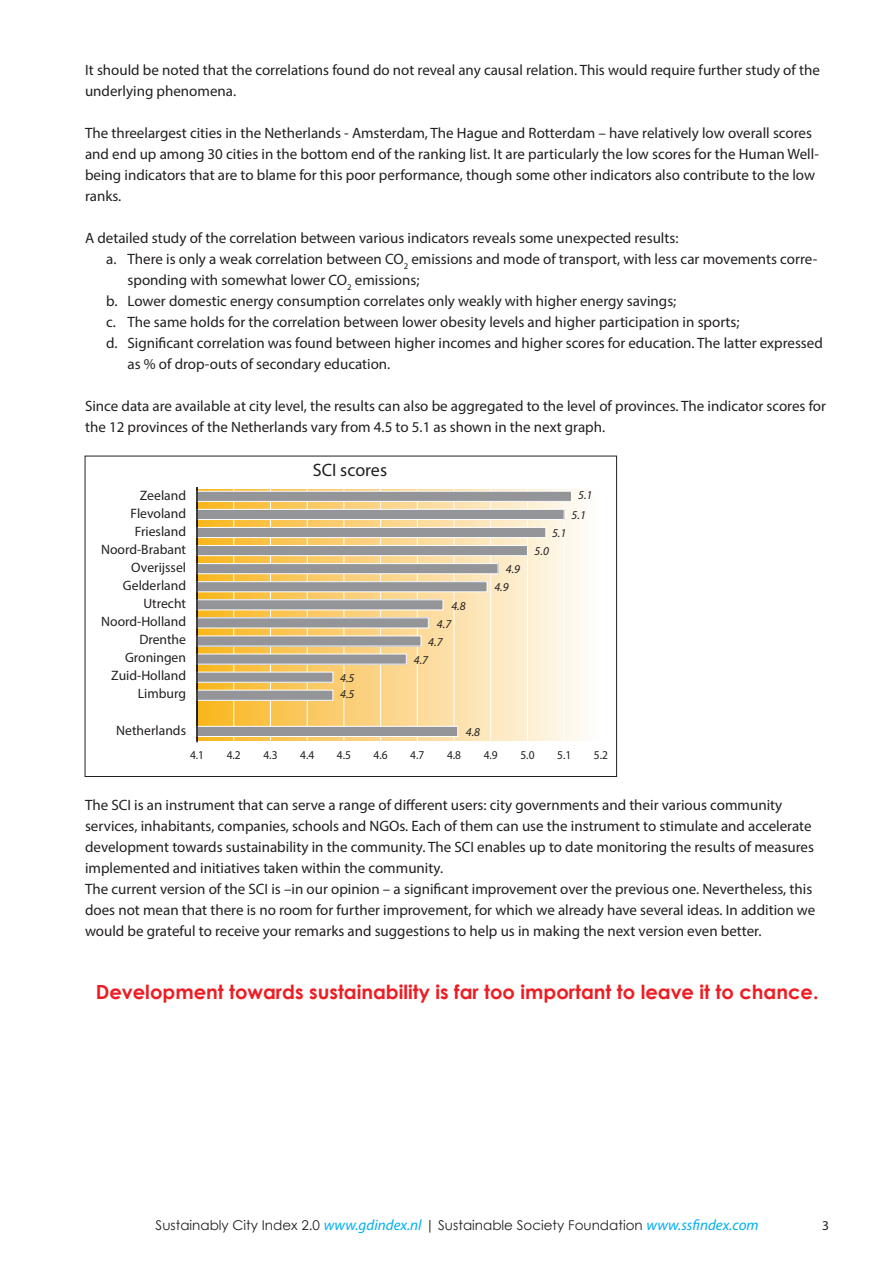
<style>
.page{position:relative;width:893px;height:1263px;background:#fff}
.page>*{position:absolute;margin:0;border:0;box-sizing:border-box;transform-origin:0 0}
.t1{font:700 19.5px "Century Gothic";color:#ee1d23}
.t2{font:18px "Myriad Pro";color:#231f20}
.t3{font:15px/21px "Myriad Pro";color:#231f20}
.t4{font:13.65px/18px "Myriad Pro";color:#231f20;text-align:right}
.t5{font:13.5px "Century Gothic";color:#231f20}
.t6{font:13.5px "Myriad Pro";color:#231f20}
.t7{font:italic 12px/20.1px "Myriad Pro";color:#231f20}
.t8{font:12px "Myriad Pro";color:#231f20;scale:.95 1}
.s1{font-family:"Myriad Pro";font-style:italic;font-size:15px;color:#00aeef}
</style>
<div class="page">
<svg style="left:198px;top:489px;width:386px;height:251px;background:#fbdd9e"></svg>
<hr style="left:233px;top:487px;width:1px;height:253px;background:#fff">
<hr style="left:270px;top:487px;width:1px;height:253px;background:#fff">
<hr style="left:307px;top:487px;width:1px;height:253px;background:#fff">
<hr style="left:344px;top:487px;width:1px;height:253px;background:#fff">
<hr style="left:380px;top:487px;width:1px;height:253px;background:#fff">
<hr style="left:417px;top:487px;width:1px;height:253px;background:#fff">
<hr style="left:454px;top:487px;width:1px;height:253px;background:#fff">
<hr style="left:490px;top:487px;width:1px;height:253px;background:#fff">
<hr style="left:527px;top:487px;width:1px;height:253px;background:#fff">
<hr style="left:564px;top:487px;width:1px;height:253px;background:#fff">
<div style="left:197px;top:491px;width:374px;height:10px;background:#939598"></div>
<div style="left:197px;top:491px;width:375px;height:11px;border:1px solid #fff"></div>
<div style="left:197px;top:509px;width:367px;height:10px;background:#939598"></div>
<div style="left:197px;top:509px;width:367px;height:11px;border:1px solid #fff"></div>
<div style="left:197px;top:527px;width:349px;height:10px;background:#939598"></div>
<div style="left:197px;top:527px;width:349px;height:11px;border:1px solid #fff"></div>
<div style="left:197px;top:545px;width:330px;height:11px;background:#939598"></div>
<div style="left:197px;top:545px;width:331px;height:11px;border:1px solid #fff"></div>
<div style="left:197px;top:564px;width:301px;height:10px;background:#939598"></div>
<div style="left:197px;top:563px;width:301px;height:11px;border:1px solid #fff"></div>
<div style="left:197px;top:582px;width:290px;height:10px;background:#939598"></div>
<div style="left:197px;top:581px;width:290px;height:11px;border:1px solid #fff"></div>
<div style="left:197px;top:600px;width:246px;height:10px;background:#939598"></div>
<div style="left:197px;top:599px;width:246px;height:11px;border:1px solid #fff"></div>
<div style="left:197px;top:618px;width:231px;height:10px;background:#939598"></div>
<div style="left:197px;top:617px;width:232px;height:11px;border:1px solid #fff"></div>
<div style="left:197px;top:636px;width:224px;height:10px;background:#939598"></div>
<div style="left:197px;top:654px;width:209px;height:10px;background:#939598"></div>
<div style="left:197px;top:654px;width:210px;height:10px;border:1px solid #fff"></div>
<div style="left:197px;top:672px;width:136px;height:10px;background:#939598"></div>
<div style="left:197px;top:672px;width:136px;height:11px;border:1px solid #fff"></div>
<div style="left:197px;top:690px;width:136px;height:10px;background:#939598"></div>
<div style="left:197px;top:690px;width:136px;height:11px;border:1px solid #fff"></div>
<div style="left:197px;top:726px;width:261px;height:10px;background:#939598"></div>
<div style="left:197px;top:726px;width:261px;height:11px;border:1px solid #fff"></div>
<hr style="left:196px;top:487px;width:2px;height:255px;background:#231f20">
<p class="t3" style="left:85px;top:59px;width:736px">It should be noted that the correlations found do not reveal any causal relation. This would require further study of the underlying phenomena.</p>
<p class="t3" style="left:85px;top:122px;width:735px">The threelargest cities in the Netherlands - Amsterdam, The Hague and Rotterdam – have relatively low overall scores and end up among 30 cities in the bottom end of the ranking list. It are particularly the low scores for the Human Well&shy;being indicators that are to blame for this poor performance, though some other indicators also contribute to the low ranks.</p>
<p class="t3" style="left:85px;top:227px;width:595px">A detailed study of the correlation between various indicators reveals some unexpected results:</p>
<p class="t3" style="left:128px;top:248px;width:691px;text-indent:-21px">a. There is only a weak correlation between CO<sub>2</sub> emissions and mode of transport, with less car movements corre&shy;sponding with somewhat lower CO<sub>2</sub> emissions;</p>
<p class="t3" style="left:106px;top:290px;width:572px">b. Lower domestic energy consumption correlates only weakly with higher energy savings;</p>
<p class="t3" style="left:106px;top:311px;width:635px">c. The same holds for the correlation between lower obesity levels and higher participation in sports;</p>
<p class="t3" style="left:128px;top:332px;width:697px;text-indent:-21px">d. Significant correlation was found between higher incomes and higher scores for education. The latter expressed as % of drop-outs of secondary education.</p>
<p class="t3" style="left:85px;top:395px;width:742px">Since data are available at city level, the results can also be aggregated to the level of provinces. The indicator scores for the 12 provinces of the Netherlands vary from 4.5 to 5.1 as shown in the next graph.</p>
<p class="t4" style="left:101px;top:486px;width:86px">Zeeland<br>Flevoland<br>Friesland<br>Noord-Brabant<br>Overijssel<br>Gelderland<br>Utrecht<br>Noord-Holland<br>Drenthe<br>Groningen<br>Zuid-Holland<br>Limburg</p>
<p class="t4" style="left:116px;top:721px;width:71px">Netherlands</p>
<p class="t2" style="left:313px;top:459px;width:76px">SCI scores</p>
<p class="t7" style="left:340px;top:669px;width:16px;line-height:16.6px">4.5<br>4.5</p>
<p class="t7" style="left:451px;top:595px;width:16px">4.8</p>
<p class="t7" style="left:428px;top:614px;width:25px;line-height:18.9px;text-indent:9px">4.7<br>4.7</p>
<p class="t7" style="left:414px;top:650px;width:16px">4.7</p>
<p class="t7" style="left:494px;top:559px;width:27px;line-height:17.9px;text-indent:11px">4.9<br>4.9</p>
<p class="t7" style="left:572px;top:484px;width:22px;text-align:center">5.1<br>5.1</p>
<p class="t7" style="left:552px;top:522px;width:16px">5.1</p>
<p class="t7" style="left:535px;top:540px;width:16px">5.0</p>
<p class="t7" style="left:466px;top:721px;width:16px">4.8</p>
<p class="t8" style="left:190px;top:748px;width:16px">4.1</p>
<p class="t8" style="left:227px;top:748px;width:16px">4.2</p>
<p class="t8" style="left:263px;top:748px;width:16px">4.3</p>
<p class="t8" style="left:300px;top:748px;width:16px">4.4</p>
<p class="t8" style="left:337px;top:748px;width:16px">4.5</p>
<p class="t8" style="left:374px;top:748px;width:16px">4.6</p>
<p class="t8" style="left:410px;top:748px;width:16px">4.7</p>
<p class="t8" style="left:447px;top:748px;width:16px">4.8</p>
<p class="t8" style="left:484px;top:748px;width:16px">4.9</p>
<p class="t8" style="left:520px;top:748px;width:16px">5.0</p>
<p class="t8" style="left:557px;top:748px;width:16px">5.1</p>
<p class="t8" style="left:594px;top:748px;width:16px">5.2</p>
<p class="t3" style="left:85px;top:794px;width:731px">The SCI is an instrument that can serve a range of different users: city governments and their various community services, inhabitants, companies, schools and NGOs. Each of them can use the instrument to stimulate and accelerate development towards sustainability in the community. The SCI enables up to date monitoring the results of measures implemented and initiatives taken within the community.</p>
<p class="t3" style="left:85px;top:878px;width:732px">The current version of the SCI is –in our opinion – a significant improvement over the previous one. Nevertheless, this does not mean that there is no room for further improvement, for which we already have several ideas. In addition we would be grateful to receive your remarks and suggestions to help us in making the next version even better.</p>
<p class="t1" style="left:96px;top:977px;width:724px">Development towards sustainability is far too important to leave it to chance.</p>
<p class="t5" style="left:156px;top:1216px;width:604px">Sustainably City Index 2.0 <span class="s1">www.gdindex.nl</span> | Sustainable Society Foundation <span class="s1">www.ssfindex.com</span></p>
<p class="t6" style="left:822px;top:1217px;width:8px">3</p>
</div>
